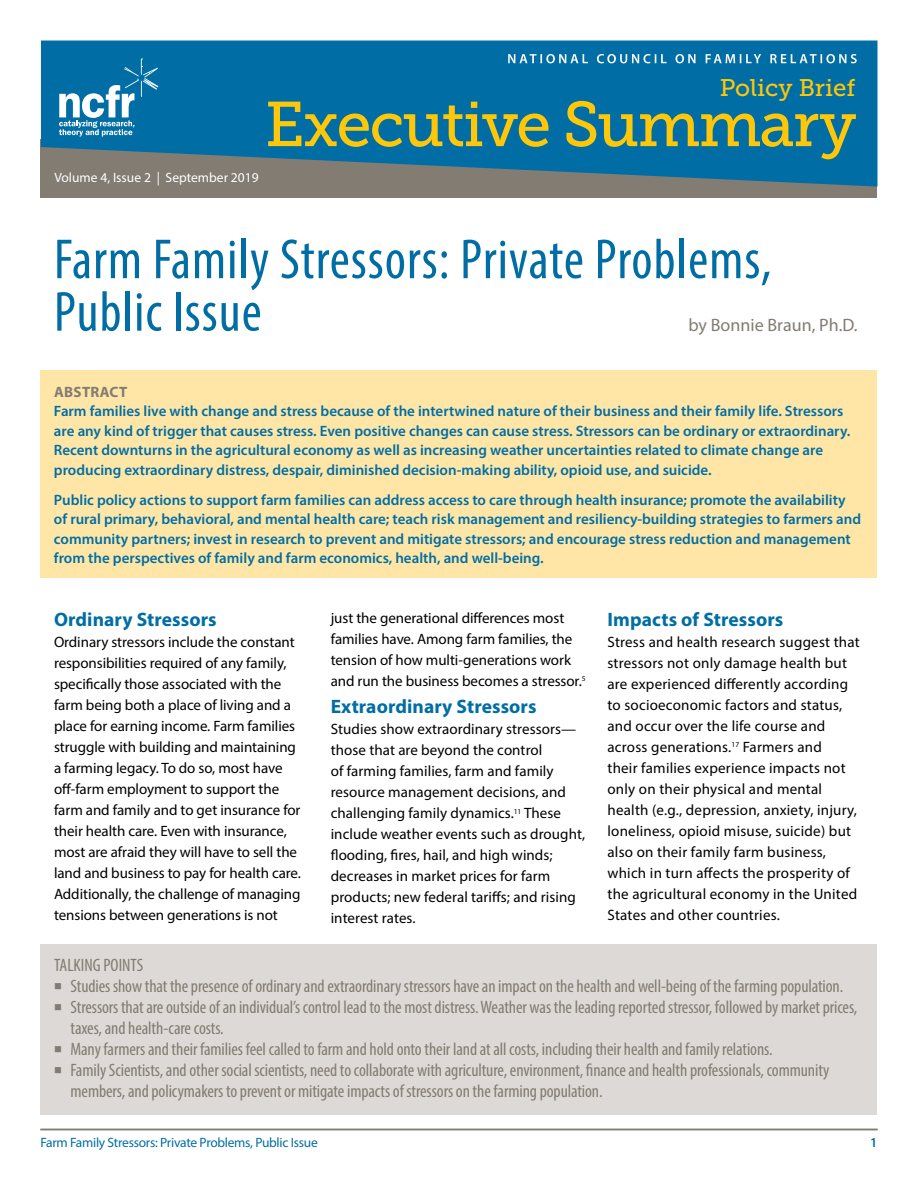
<style>
.page{position:relative;width:918px;height:1188px;background:#fff}
.page>*{position:absolute;margin:0;border:0;box-sizing:border-box;transform-origin:0 0}
.t1{font:63px "Museo Slab 500";letter-spacing:-.03em;color:#ffc709}
.t2{font:condensed 57px/52.5px "Myriad Pro";letter-spacing:.02em;color:#006ea4;scale:.96 1}
.t3{font:24px "Museo Slab 500";color:#ffc709}
.t4{font:700 19.5px "Myriad Pro";letter-spacing:.005em;color:#006ea4}
.t5{font:condensed 18px/21px "Myriad Pro";letter-spacing:-.005em;color:#827c72}
.t6{font:18px "Myriad Pro";color:#827c72}
.t7{font:15px/21px "Myriad Pro";letter-spacing:.005em;color:#000}
.t8{font:600 15px/19.5px "Myriad Pro";color:#006ea4}
.t9{font:700 15px "Myriad Pro";letter-spacing:.02em;color:#827c72}
.t10{font:13.5px "Myriad Pro";letter-spacing:-.02em;color:#006ea4}
.t11{font:13.5px "Myriad Pro";color:#fff}
.t12{font:600 13.5px "Myriad Pro";color:#006ea4}
</style>
<div class="page">
<div style="left:40px;top:944px;width:838px;height:171px;background:#ddd9d6"></div>
<div style="left:40px;top:370px;width:838px;height:208px;background:#ffe6a7"></div>
<div style="left:40px;top:140px;width:838px;height:58px;background:#827c72"></div>
<svg style="left:41px;top:40px;width:837px;height:147px;background:#14709c"></svg>
<svg style="left:59px;top:59px;width:100px;height:78px;background:#368cb7"></svg>
<svg style="left:508px;top:54px;width:349px;height:9px;background:#4997be"></svg>
<hr style="left:40px;top:1129px;width:838px;height:1px;background:#827c72">
<p class="t11" style="left:54px;top:169px;width:206px">Volume 4, Issue 2 | September 2019</p>
<h3 class="t3" style="left:720px;top:75px;width:137px">Policy Brief</h3>
<h1 class="t1" style="left:265px;top:89px;width:593px">Executive Summary</h1>
<h2 class="t2" style="left:54px;top:232px;width:749px">Farm Family Stressors: Private Problems,<br>Public Issue</h2>
<p class="t6" style="left:688px;top:314px;width:171px">by Bonnie Braun, Ph.D.</p>
<p class="t9" style="left:54px;top:382px;width:75px">ABSTRACT</p>
<p class="t8" style="left:54px;top:401px;width:798px">Farm families live with change and stress because of the intertwined nature of their business and their family life. Stressors are any kind of trigger that causes stress. Even positive changes can cause stress. Stressors can be ordinary or extraordinary.<br>Recent downturns in the agricultural economy as well as increasing weather uncertainties related to climate change are producing extraordinary distress, despair, diminished decision-making ability, opioid use, and suicide.</p>
<p class="t8" style="left:54px;top:490px;width:809px">Public policy actions to support farm families can address access to care through health insurance; promote the availability of rural primary, behavioral, and mental health care; teach risk management and resiliency-building strategies to farmers and community partners; invest in research to prevent and mitigate stressors; and encourage stress reduction and management from the perspectives of family and farm economics, health, and well-being.</p>
<h3 class="t4" style="left:54px;top:607px;width:164px">Ordinary Stressors</h3>
<p class="t7" style="left:54px;top:631px;width:248px">Ordinary stressors include the constant responsibilities required of any family, specifically those associated with the farm being both a place of living and a place for earning income. Farm families struggle with building and maintaining a farming legacy. To do so, most have off-farm employment to support the farm and family and to get insurance for their health care. Even with insurance, most are afraid they will have to sell the land and business to pay for health care.<br>Additionally, the challenge of managing tensions between generations is not</p>
<p class="t7" style="left:331px;top:607px;width:256px">just the generational differences most families have. Among farm families, the tension of how multi-generations work and run the business becomes a stressor.<sup>5</sup></p>
<h3 class="t4" style="left:331px;top:694px;width:207px">Extraordinary Stressors</h3>
<p class="t7" style="left:331px;top:719px;width:256px">Studies show extraordinary stressors— those that are beyond the control<br>of farming families, farm and family resource management decisions, and challenging family dynamics.<sup>11</sup> These include weather events such as drought, flooding, fires, hail, and high winds; decreases in market prices for farm products; new federal tariffs; and rising interest rates.</p>
<h3 class="t4" style="left:608px;top:607px;width:177px">Impacts of Stressors</h3>
<p class="t7" style="left:607px;top:631px;width:254px">Stress and health research suggest that stressors not only damage health but are experienced differently according to socioeconomic factors and status, and occur over the life course and across generations.<sup>17</sup> Farmers and<br>their families experience impacts not only on their physical and mental health (e.g., depression, anxiety, injury, loneliness, opioid misuse, suicide) but also on their family farm business, which in turn affects the prosperity of the agricultural economy in the United States and other countries.</p>
<p class="t5" style="left:54px;top:954px;width:91px">TALKING POINTS</p>
<p class="t5" style="left:54px;top:975px;width:791px">■ Studies show that the presence of ordinary and extraordinary stressors have an impact on the health and well-being of the farming population.</p>
<p class="t5" style="left:70px;top:996px;width:788px;text-indent:-16px">■ Stressors that are outside of an individual’s control lead to the most distress. Weather was the leading reported stressor, followed by market prices, taxes, and health-care costs.</p>
<p class="t5" style="left:54px;top:1038px;width:720px">■ Many farmers and their families feel called to farm and hold onto their land at all costs, including their health and family relations.</p>
<p class="t5" style="left:70px;top:1059px;width:760px;text-indent:-16px">■ Family Scientists, and other social scientists, need to collaborate with agriculture, environment, finance and health professionals, community members, and policymakers to prevent or mitigate impacts of stressors on the farming population.</p>
<p class="t10" style="left:40px;top:1134px;width:279px">Farm Family Stressors: Private Problems, Public Issue</p>
<p class="t12" style="left:870px;top:1134px;width:9px">1</p>
</div>
